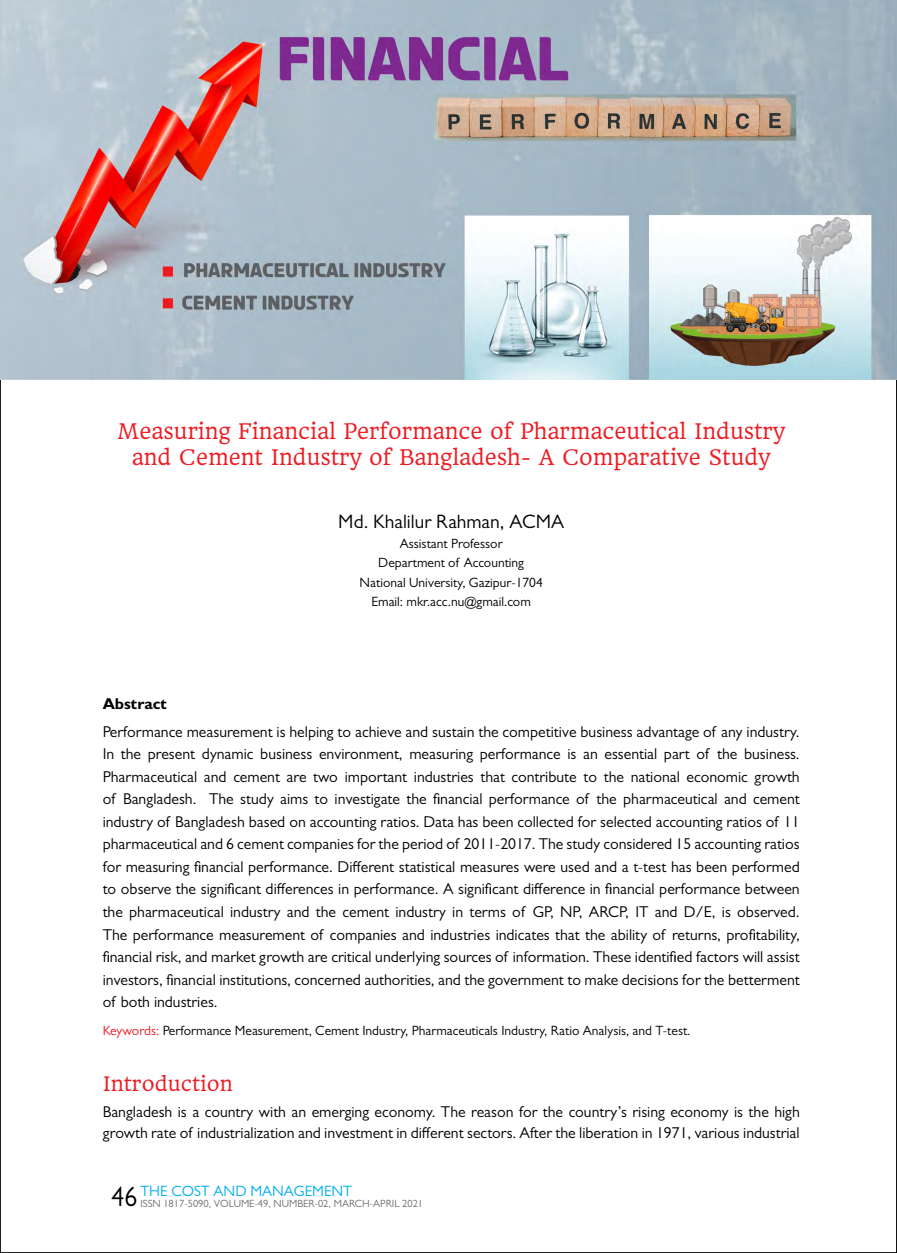
<style>
.page{position:relative;width:897px;height:1253px;background:#fff}
.page>*{position:absolute;margin:0;border:0;box-sizing:border-box;transform-origin:0 0}
.t1{font:21px/25.5px "Headland One";color:#ed1d24;text-align:center}
.t2{font:19.5px "Gill Sans";color:#000}
.t3{font:19.5px "Headland One";color:#ed1d24}
.t4{font:15.75px/22.5px "Gill Sans";color:#000;text-align:justify}
.t5{font:700 15.75px "Gill Sans";color:#000}
.t6{font:15px "Gill Sans";color:#00aeef}
.t7{font:13.5px/19.5px "Gill Sans";color:#000;text-align:center}
.t8{font:10.5px "Gill Sans";color:#6d6e71}
.s1{color:#ed1d24}
.s2{font-size:28.2px;color:#000}
</style>
<div class="page">
<svg style="left:896px;top:0;width:1px;height:1253px"></svg>
<img style="left:0;top:0;width:896px;height:379px">
<h1 class="t1" style="left:117px;top:419px;width:669px">Measuring Financial Performance of Pharmaceutical Industry and Cement Industry of Bangladesh- A Comparative Study</h1>
<p class="t2" style="left:338px;top:510px;width:227px">Md. Khalilur Rahman, ACMA</p>
<p class="t7" style="left:359px;top:533px;width:185px">Assistant Professor<br>Department of Accounting<br>National University, Gazipur-1704<br>Email: mkr.acc.nu@gmail.com</p>
<p class="t5" style="left:103px;top:694px;width:66px">Abstract</p>
<p class="t4" style="left:103px;top:720px;width:698px">Performance measurement is helping to achieve and sustain the competitive business advantage of any industry.<br>In the present dynamic business environment, measuring performance is an essential part of the business.<br>Pharmaceutical and cement are two important industries that contribute to the national economic growth of Bangladesh. The study aims to investigate the financial performance of the pharmaceutical and cement industry of Bangladesh based on accounting ratios. Data has been collected for selected accounting ratios of 11 pharmaceutical and 6 cement companies for the period of 2011-2017. The study considered 15 accounting ratios for measuring financial performance. Different statistical measures were used and a t-test has been performed to observe the significant differences in performance. A significant difference in financial performance between the pharmaceutical industry and the cement industry in terms of GP, NP, ARCP, IT and D/E, is observed.<br>The performance measurement of companies and industries indicates that the ability of returns, profitability, financial risk, and market growth are critical underlying sources of information. These identified factors will assist investors, financial institutions, concerned authorities, and the government to make decisions for the betterment of both industries.</p>
<p class="t7" style="left:103px;top:1020px;width:589px"><span class="s1">Keywords:</span> Performance Measurement, Cement Industry, Pharmaceuticals Industry, Ratio Analysis, and T-test.</p>
<p class="t3" style="left:103px;top:1071px;width:131px">Introduction</p>
<p class="t4" style="left:103px;top:1101px;width:698px;line-height:21px">Bangladesh is a country with an emerging economy. The reason for the country’s rising economy is the high growth rate of industrialization and investment in different sectors. After the liberation in 1971, various industrial</p>
<p class="t6" style="left:111px;top:1182px;width:242px"><span class="s2">46</span> THE COST AND MANAGEMENT</p>
<p class="t8" style="left:140px;top:1197px;width:284px">ISSN 1817-5090, VOLUME-49, NUMBER-02, MARCH-APRIL 2021</p>
</div>
